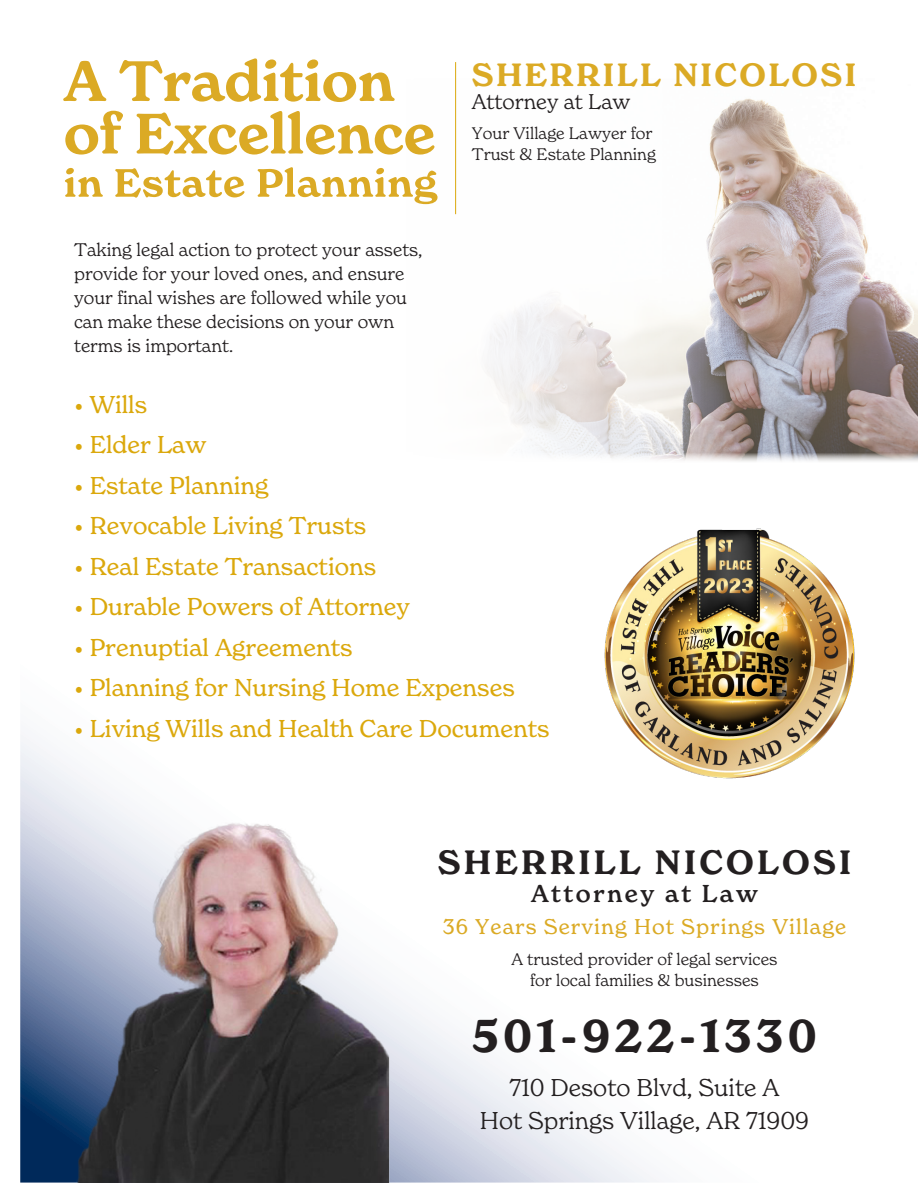
<style>
.page{position:relative;width:918px;height:1188px;background:#fff}
.page>*{position:absolute;margin:0;border:0;box-sizing:border-box;transform-origin:0 0}
.t1{font:600 45px "New Spirit";letter-spacing:.1em;color:#231f20}
.t2{font:600 33px "New Spirit";letter-spacing:.1em;color:#231f20}
.t3{font:600 31.5px "New Spirit";letter-spacing:.08em;color:#dbaa25}
.t4{font:24px "New Spirit";color:#dba80c}
.t5{font:300 24px/33px "New Spirit";color:#231f20;text-align:center}
.t6{font:500 24px "New Spirit";letter-spacing:.1em;color:#231f20}
.t7{font:21px "New Spirit";letter-spacing:.05em;color:#dbaa25}
.t8{font:300 21px "New Spirit";color:#231f20}
.t9{font:300 18px/24px "New Spirit";color:#231f20}
.t10{font:300 16.5px/21px "New Spirit";color:#231f20}
</style>
<div class="page">
<svg style="left:20px;top:735px;width:639px;height:448px"></svg>
<img style="left:423px;top:79px;width:495px;height:383px">
<img style="left:48px;top:775px;width:407px;height:408px">
<hr style="left:455px;top:62px;width:1px;height:152px;background:#dba80c">
<img style="left:593px;top:528px;width:262px;height:266px">
<svg style="left:65px;top:167px;width:373px;height:37px"></svg>
<svg style="left:65px;top:111px;width:369px;height:44px"></svg>
<svg style="left:63px;top:58px;width:332px;height:44px"></svg>
<h3 class="t3" style="left:472px;top:56px;width:386px">SHERRILL NICOLOSI</h3>
<p class="t8" style="left:472px;top:89px;width:160px">Attorney at Law</p>
<p class="t10" style="left:472px;top:122px;width:186px">Your Village Lawyer for<br>Trust &amp; Estate Planning</p>
<p class="t9" style="left:74px;top:237px;width:350px">Taking legal action to protect your assets, provide for your loved ones, and ensure your final wishes are followed while you can make these decisions on your own terms is important.</p>
<p class="t4" style="left:74px;top:390px;width:75px">• Wills</p>
<p class="t4" style="left:74px;top:430px;width:134px">• Elder Law</p>
<p class="t4" style="left:74px;top:471px;width:196px">• Estate Planning</p>
<p class="t4" style="left:74px;top:511px;width:294px">• Revocable Living Trusts</p>
<p class="t4" style="left:74px;top:552px;width:304px">• Real Estate Transactions</p>
<p class="t4" style="left:74px;top:592px;width:337px">• Durable Powers of Attorney</p>
<p class="t4" style="left:74px;top:633px;width:280px">• Prenuptial Agreements</p>
<p class="t4" style="left:74px;top:673px;width:442px">• Planning for Nursing Home Expenses</p>
<p class="t4" style="left:74px;top:714px;width:477px">• Living Wills and Health Care Documents</p>
<h2 class="t2" style="left:438px;top:842px;width:415px">SHERRILL NICOLOSI</h2>
<p class="t6" style="left:531px;top:879px;width:228px">Attorney at Law</p>
<p class="t7" style="left:443px;top:914px;width:405px">36 Years Serving Hot Springs Village</p>
<p class="t10" style="left:511px;top:948px;width:268px;text-align:center">A trusted provider of legal services for local families &amp; businesses</p>
<h1 class="t1" style="left:472px;top:1008px;width:346px">501-922-1330</h1>
<p class="t5" style="left:480px;top:1070px;width:331px">710 Desoto Blvd, Suite A<br>Hot Springs Village, AR 71909</p>
</div>
